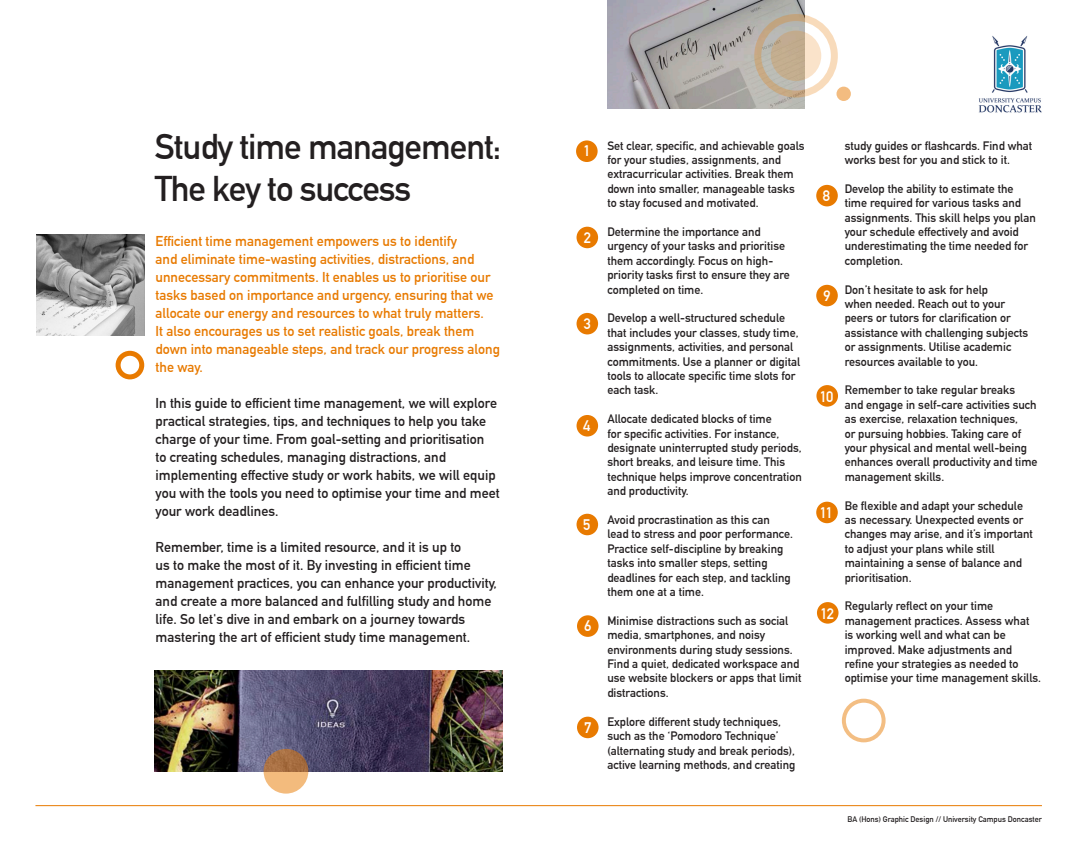
<style>
.page{position:relative;width:1078px;height:842px;background:#fff}
.page>*{position:absolute;margin:0;border:0;box-sizing:border-box;transform-origin:0 0}
.t1{font:700 35px/42px "DIN Alternate";letter-spacing:-.03em;color:#231f20}
.t2{font:700 15px "DIN Alternate";color:#fff}
.t3{font:700 14px/18px "DIN Alternate";color:#231f20}
.t4{font:700 14px/18px "DIN Alternate";color:#e87a00}
.t5{font:700 12px/14.4px "DIN Alternate";color:#231f20}
.t6{font:700 8px "DIN Alternate";color:#231f20}
</style>
<div class="page">
<hr style="left:35px;top:805px;width:1006px;height:1px;background:#e87a00">
<div style="left:576px;top:140px;width:21px;height:22px;background:#e87a00;border-radius:50%"></div>
<div style="left:576px;top:227px;width:22px;height:21px;background:#e87a00;border-radius:50%"></div>
<div style="left:576px;top:313px;width:22px;height:21px;background:#e87a00;border-radius:50%"></div>
<div style="left:576px;top:415px;width:22px;height:21px;background:#e87a00;border-radius:50%"></div>
<div style="left:576px;top:514px;width:22px;height:21px;background:#e87a00;border-radius:50%"></div>
<div style="left:577px;top:615px;width:21px;height:22px;background:#e87a00;border-radius:50%"></div>
<div style="left:577px;top:717px;width:21px;height:21px;background:#e87a00;border-radius:50%"></div>
<div style="left:816px;top:185px;width:21px;height:21px;background:#e87a00;border-radius:50%"></div>
<div style="left:816px;top:285px;width:21px;height:21px;background:#e87a00;border-radius:50%"></div>
<img style="left:978px;top:36px;width:64px;height:77px">
<div style="left:816px;top:385px;width:21px;height:22px;background:#e87a00;border-radius:50%"></div>
<div style="left:816px;top:502px;width:21px;height:21px;background:#e87a00;border-radius:50%"></div>
<div style="left:816px;top:602px;width:22px;height:22px;background:#e87a00;border-radius:50%"></div>
<div style="left:841px;top:699px;width:44px;height:43px;border:4px solid #e87a00;border-radius:50%"></div>
<img style="left:155px;top:671px;width:348px;height:100px">
<img style="left:36px;top:235px;width:108px;height:100px">
<div style="left:116px;top:351px;width:28px;height:28px;border:5px solid #e87a00;border-radius:50%"></div>
<svg style="left:263px;top:749px;width:45px;height:45px;background:#cb9561"></svg>
<img style="left:607px;top:0;width:197px;height:108px">
<div style="left:836px;top:87px;width:14px;height:14px;background:#f3bc80;border-radius:50%"></div>
<svg style="left:770px;top:31px;width:51px;height:50px;background:#d0bb9e"></svg>
<div style="left:754px;top:14px;width:83px;height:84px;border:7px solid #e87a00;border-radius:50%"></div>
<p class="t1" style="left:155px;top:124px;width:348px">Study time management:<br>The key to success</p>
<p class="t5" style="left:607px;top:137px;width:199px">Set clear, specific, and achievable goals for your studies, assignments, and extracurricular activities. Break them down into smaller, manageable tasks to stay focused and motivated.</p>
<p class="t5" style="left:607px;top:224px;width:184px">Determine the importance and urgency of your tasks and prioritise them accordingly. Focus on high&shy;priority tasks first to ensure they are completed on time.</p>
<p class="t5" style="left:607px;top:310px;width:194px">Develop a well-structured schedule that includes your classes, study time, assignments, activities, and personal commitments. Use a planner or digital tools to allocate specific time slots for each task.</p>
<p class="t5" style="left:607px;top:411px;width:196px">Allocate dedicated blocks of time<br>for specific activities. For instance, designate uninterrupted study periods, short breaks, and leisure time. This technique helps improve concentration and productivity.</p>
<p class="t5" style="left:607px;top:512px;width:187px">Avoid procrastination as this can lead to stress and poor performance.<br>Practice self-discipline by breaking tasks into smaller steps, setting deadlines for each step, and tackling them one at a time.</p>
<p class="t5" style="left:607px;top:613px;width:195px">Minimise distractions such as social media, smartphones, and noisy environments during study sessions.<br>Find a quiet, dedicated workspace and use website blockers or apps that limit distractions.</p>
<p class="t5" style="left:607px;top:713px;width:189px">Explore different study techniques, such as the ‘Pomodoro Technique’ (alternating study and break periods), active learning methods, and creating</p>
<p class="t2" style="left:583px;top:140px;width:9px">1</p>
<p class="t2" style="left:583px;top:226px;width:9px">2</p>
<p class="t4" style="left:155px;top:231px;width:346px">Efficient time management empowers us to identify<br>and eliminate time-wasting activities, distractions, and unnecessary commitments. It enables us to prioritise our tasks based on importance and urgency, ensuring that we allocate our energy and resources to what truly matters.<br>It also encourages us to set realistic goals, break them down into manageable steps, and track our progress along the way.</p>
<p class="t3" style="left:155px;top:393px;width:345px">In this guide to efficient time management, we will explore practical strategies, tips, and techniques to help you take charge of your time. From goal-setting and prioritisation<br>to creating schedules, managing distractions, and implementing effective study or work habits, we will equip you with the tools you need to optimise your time and meet your work deadlines.</p>
<p class="t3" style="left:155px;top:537px;width:343px">Remember, time is a limited resource, and it is up to<br>us to make the most of it. By investing in efficient time management practices, you can enhance your productivity, and create a more balanced and fulfilling study and home life. So let's dive in and embark on a journey towards mastering the art of efficient study time management.</p>
<p class="t2" style="left:583px;top:312px;width:9px">3</p>
<p class="t2" style="left:583px;top:414px;width:9px">4</p>
<p class="t2" style="left:583px;top:514px;width:9px">5</p>
<p class="t2" style="left:584px;top:614px;width:9px">6</p>
<p class="t2" style="left:584px;top:716px;width:9px">7</p>
<p class="t2" style="left:822px;top:184px;width:9px">8</p>
<p class="t2" style="left:823px;top:284px;width:9px">9</p>
<p class="t2" style="left:819px;top:385px;width:15px">10</p>
<p class="t2" style="left:819px;top:501px;width:15px">11</p>
<p class="t2" style="left:820px;top:602px;width:15px">12</p>
<p class="t5" style="left:844px;top:137px;width:189px">study guides or flashcards. Find what works best for you and stick to it.</p>
<p class="t5" style="left:844px;top:181px;width:193px">Develop the ability to estimate the time required for various tasks and assignments. This skill helps you plan your schedule effectively and avoid underestimating the time needed for completion.</p>
<p class="t5" style="left:844px;top:281px;width:185px">Don’t hesitate to ask for help<br>when needed. Reach out to your peers or tutors for clarification or assistance with challenging subjects or assignments. Utilise academic resources available to you.</p>
<p class="t5" style="left:844px;top:382px;width:194px">Remember to take regular breaks<br>and engage in self-care activities such as exercise, relaxation techniques,<br>or pursuing hobbies. Taking care of your physical and mental well-being enhances overall productivity and time management skills.</p>
<p class="t5" style="left:844px;top:497px;width:190px">Be flexible and adapt your schedule as necessary. Unexpected events or changes may arise, and it’s important to adjust your plans while still maintaining a sense of balance and prioritisation.</p>
<p class="t5" style="left:844px;top:598px;width:198px">Regularly reflect on your time management practices. Assess what<br>is working well and what can be improved. Make adjustments and refine your strategies as needed to optimise your time management skills.</p>
<p class="t6" style="left:847px;top:813px;width:196px">BA (Hons) Graphic Design // University Campus Doncaster</p>
</div>
